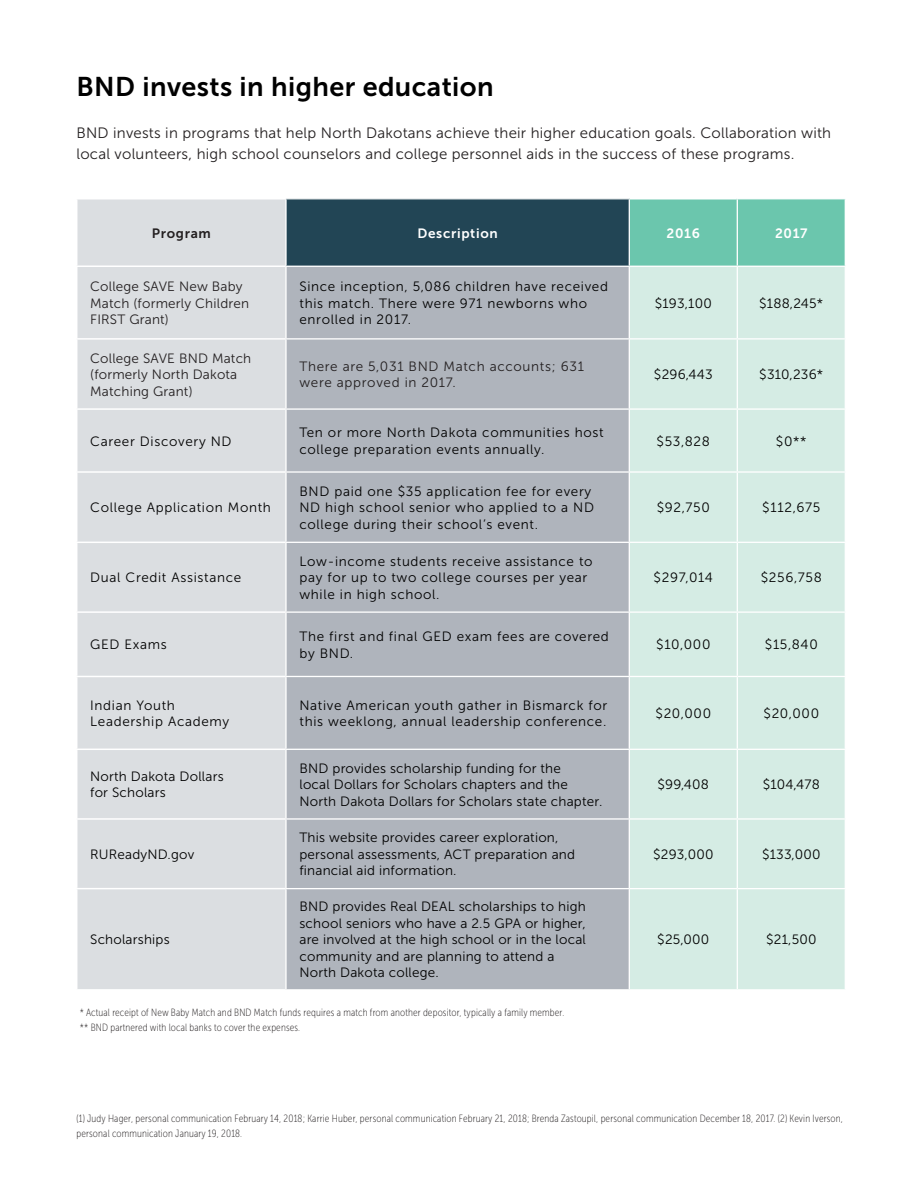
<style>
.page{position:relative;width:918px;height:1188px;background:#fff}
.page>*{position:absolute;margin:0;border:0;box-sizing:border-box;transform-origin:0 0}
.Paragraph_Style_-_Ne{font:27px "Museo Sans 700";letter-spacing:.015em;color:#000}
.Paragraph_Style_-_Ne-2{font:15px/21px "Museo Sans 300";letter-spacing:.015em;color:#231f20}
.Paragraph_Style_-_Ne-3{font:13.5px/16.5px "Museo Sans 300";letter-spacing:.05em;color:#000}
.Paragraph_Style_-_Ne-4{font:13.5px/16.5px "Museo Sans 300";letter-spacing:.015em;color:#000}
.Paragraph_Style_-_Ne-5{font:13.5px/16.5px "Museo Sans 300";letter-spacing:.015em;color:#231f20}
.Paragraph_Style_-_Ne-6{font:13.5px/16.5px "Museo Sans 300";letter-spacing:.05em;color:#231f20}
.t1{font:13.5px "Museo Sans 700";letter-spacing:.05em;color:#fff}
.t2{font:13.5px "Museo Sans 700";letter-spacing:.05em;color:#231f20}
.Paragraph_Style_-_Ne-7{font:10.5px/15px "Museo Sans Cond 100";letter-spacing:.015em;color:#231f20}
</style>
<div class="page">
<div style="left:77px;top:200px;width:208px;height:789px;background:#dbdee1"></div>
<div style="left:286px;top:199px;width:343px;height:67px;background:#224555"></div>
<div style="left:630px;top:199px;width:215px;height:67px;background:#6bc6ad"></div>
<div style="left:287px;top:267px;width:342px;height:722px;background:#afb4bc"></div>
<div style="left:630px;top:267px;width:215px;height:722px;background:#d5ece4"></div>
<hr style="left:76px;top:266px;width:209px;height:1px;background:#fff">
<hr style="left:76px;top:338px;width:209px;height:2px;background:#fff">
<hr style="left:76px;top:408px;width:209px;height:2px;background:#fff">
<hr style="left:76px;top:818px;width:209px;height:2px;background:#fff">
<hr style="left:76px;top:888px;width:209px;height:1px;background:#fff">
<hr style="left:76px;top:471px;width:209px;height:2px;background:#fff">
<hr style="left:76px;top:749px;width:209px;height:1px;background:#fff">
<hr style="left:76px;top:542px;width:209px;height:1px;background:#fff">
<hr style="left:76px;top:611px;width:209px;height:2px;background:#fff">
<hr style="left:76px;top:676px;width:209px;height:1px;background:#fff">
<hr style="left:285px;top:199px;width:2px;height:67px;background:#fff">
<hr style="left:285px;top:338px;width:344px;height:2px;background:#fff">
<hr style="left:285px;top:408px;width:344px;height:2px;background:#fff">
<hr style="left:285px;top:818px;width:344px;height:2px;background:#fff">
<hr style="left:285px;top:888px;width:344px;height:1px;background:#fff">
<hr style="left:285px;top:471px;width:344px;height:2px;background:#fff">
<hr style="left:285px;top:542px;width:344px;height:1px;background:#fff">
<hr style="left:285px;top:611px;width:344px;height:2px;background:#fff">
<hr style="left:285px;top:676px;width:344px;height:1px;background:#fff">
<hr style="left:285px;top:749px;width:344px;height:1px;background:#fff">
<hr style="left:630px;top:198px;width:107px;height:2px;background:#fff">
<hr style="left:629px;top:338px;width:108px;height:2px;background:#fff">
<hr style="left:629px;top:408px;width:108px;height:2px;background:#fff">
<hr style="left:629px;top:818px;width:108px;height:2px;background:#fff">
<hr style="left:629px;top:888px;width:108px;height:1px;background:#fff">
<hr style="left:629px;top:471px;width:108px;height:2px;background:#fff">
<hr style="left:629px;top:749px;width:108px;height:1px;background:#fff">
<hr style="left:629px;top:542px;width:108px;height:1px;background:#fff">
<hr style="left:629px;top:611px;width:108px;height:2px;background:#fff">
<hr style="left:629px;top:676px;width:108px;height:1px;background:#fff">
<hr style="left:737px;top:199px;width:1px;height:67px;background:#fff">
<hr style="left:737px;top:267px;width:1px;height:71px;background:#fff">
<hr style="left:737px;top:338px;width:109px;height:2px;background:#fff">
<hr style="left:737px;top:340px;width:1px;height:68px;background:#fff">
<hr style="left:737px;top:408px;width:109px;height:2px;background:#fff">
<hr style="left:737px;top:410px;width:1px;height:61px;background:#fff">
<hr style="left:737px;top:818px;width:109px;height:2px;background:#fff">
<hr style="left:737px;top:888px;width:109px;height:1px;background:#fff">
<hr style="left:737px;top:471px;width:109px;height:2px;background:#fff">
<hr style="left:737px;top:473px;width:1px;height:69px;background:#fff">
<hr style="left:737px;top:542px;width:109px;height:1px;background:#fff">
<hr style="left:737px;top:543px;width:1px;height:68px;background:#fff">
<hr style="left:737px;top:611px;width:109px;height:2px;background:#fff">
<hr style="left:737px;top:613px;width:1px;height:63px;background:#fff">
<hr style="left:737px;top:676px;width:109px;height:1px;background:#fff">
<hr style="left:737px;top:677px;width:1px;height:72px;background:#fff">
<hr style="left:737px;top:749px;width:109px;height:1px;background:#fff">
<hr style="left:737px;top:750px;width:1px;height:68px;background:#fff">
<hr style="left:737px;top:820px;width:1px;height:68px;background:#fff">
<hr style="left:737px;top:889px;width:1px;height:100px;background:#fff">
<p class="Paragraph_Style_-_Ne" style="left:76px;top:71px;width:419px">BND invests in higher education</p>
<p class="Paragraph_Style_-_Ne-2" style="left:76px;top:122px;width:756px">BND invests in programs that help North Dakotans achieve their higher education goals. Collaboration with local volunteers, high school counselors and college personnel aids in the success of these programs.</p>
<p class="t2" style="left:152px;top:225px;width:61px">Program</p>
<p class="t1" style="left:418px;top:225px;width:82px">Description</p>
<p class="t1" style="left:667px;top:225px;width:35px">2016</p>
<p class="t1" style="left:775px;top:225px;width:34px">2017</p>
<p class="Paragraph_Style_-_Ne-5" style="left:90px;top:278px;width:160px">College SAVE New Baby<br>Match (formerly Children<br>FIRST Grant)</p>
<p class="Paragraph_Style_-_Ne-3" style="left:299px;top:278px;width:310px">Since inception, 5,086 children have received this match. There were 971 newborns who enrolled in 2017.</p>
<p class="Paragraph_Style_-_Ne-3" style="left:655px;top:295px;width:59px">$193,100</p>
<p class="Paragraph_Style_-_Ne-3" style="left:759px;top:295px;width:66px">$188,245*</p>
<p class="Paragraph_Style_-_Ne-5" style="left:90px;top:350px;width:163px">College SAVE BND Match (formerly North Dakota<br>Matching Grant)</p>
<p class="Paragraph_Style_-_Ne-6" style="left:299px;top:358px;width:286px">There are 5,031 BND Match accounts; 631 were approved in 2017.</p>
<p class="Paragraph_Style_-_Ne-3" style="left:654px;top:366px;width:60px">$296,443</p>
<p class="Paragraph_Style_-_Ne-3" style="left:759px;top:366px;width:66px">$310,236*</p>
<p class="Paragraph_Style_-_Ne-3" style="left:90px;top:433px;width:143px">Career Discovery ND</p>
<p class="Paragraph_Style_-_Ne-3" style="left:299px;top:425px;width:306px">Ten or more North Dakota communities host college preparation events annually.</p>
<p class="Paragraph_Style_-_Ne-3" style="left:657px;top:433px;width:55px">$53,828</p>
<p class="Paragraph_Style_-_Ne-3" style="left:776px;top:433px;width:32px">$0**</p>
<p class="Paragraph_Style_-_Ne-3" style="left:90px;top:499px;width:182px">College Application Month</p>
<p class="Paragraph_Style_-_Ne-3" style="left:90px;top:569px;width:153px">Dual Credit Assistance</p>
<p class="Paragraph_Style_-_Ne-3" style="left:299px;top:483px;width:296px">BND paid one $35 application fee for every<br>ND high school senior who applied to a ND college during their school’s event.</p>
<p class="Paragraph_Style_-_Ne-3" style="left:299px;top:553px;width:295px">Low-income students receive assistance to pay for up to two college courses per year while in high school.</p>
<p class="Paragraph_Style_-_Ne-3" style="left:657px;top:499px;width:55px">$92,750</p>
<p class="Paragraph_Style_-_Ne-3" style="left:762px;top:499px;width:60px">$112,675</p>
<p class="Paragraph_Style_-_Ne-3" style="left:654px;top:569px;width:61px">$297,014</p>
<p class="Paragraph_Style_-_Ne-3" style="left:761px;top:569px;width:63px">$256,758</p>
<p class="Paragraph_Style_-_Ne-3" style="left:90px;top:637px;width:78px">GED Exams</p>
<p class="Paragraph_Style_-_Ne-3" style="left:299px;top:628px;width:311px">The first and final GED exam fees are covered by BND.</p>
<p class="Paragraph_Style_-_Ne-3" style="left:656px;top:637px;width:56px">$10,000</p>
<p class="Paragraph_Style_-_Ne-3" style="left:765px;top:637px;width:54px">$15,840</p>
<p class="Paragraph_Style_-_Ne-3" style="left:90px;top:697px;width:86px">Indian Youth</p>
<p class="Paragraph_Style_-_Ne-3" style="left:90px;top:713px;width:141px">Leadership Academy</p>
<p class="Paragraph_Style_-_Ne-3" style="left:299px;top:697px;width:309px">Native American youth gather in Bismarck for this weeklong, annual leadership conference.</p>
<p class="Paragraph_Style_-_Ne-3" style="left:655px;top:705px;width:57px">$20,000</p>
<p class="Paragraph_Style_-_Ne-3" style="left:763px;top:705px;width:57px">$20,000</p>
<p class="Paragraph_Style_-_Ne-4" style="left:90px;top:768px;width:135px">North Dakota Dollars</p>
<p class="Paragraph_Style_-_Ne-4" style="left:90px;top:785px;width:77px">for Scholars</p>
<p class="Paragraph_Style_-_Ne-4" style="left:90px;top:846px;width:106px">RUReadyND.gov</p>
<p class="Paragraph_Style_-_Ne-4" style="left:90px;top:932px;width:81px">Scholarships</p>
<p class="Paragraph_Style_-_Ne-4" style="left:299px;top:760px;width:263px">BND provides scholarship funding for the</p>
<p class="Paragraph_Style_-_Ne-4" style="left:299px;top:776px;width:270px">local Dollars for Scholars chapters and the</p>
<p class="Paragraph_Style_-_Ne-4" style="left:299px;top:793px;width:304px">North Dakota Dollars for Scholars state chapter.</p>
<p class="Paragraph_Style_-_Ne-4" style="left:299px;top:830px;width:277px">This website provides career exploration, personal assessments, ACT preparation and financial aid information.</p>
<p class="Paragraph_Style_-_Ne-3" style="left:299px;top:899px;width:288px;text-align:justify">BND provides Real DEAL scholarships to high school seniors who have a 2.5 GPA or higher, are involved at the high school or in the local community and are planning to attend a</p>
<p class="Paragraph_Style_-_Ne-4" style="left:299px;top:965px;width:141px">North Dakota college.</p>
<p class="Paragraph_Style_-_Ne-7" style="left:80px;top:1005px;width:486px">* Actual receipt of New Baby Match and BND Match funds requires a match from another depositor, typically a family member.</p>
<p class="Paragraph_Style_-_Ne-7" style="left:80px;top:1020px;width:222px">** BND partnered with local banks to cover the expenses.</p>
<p class="Paragraph_Style_-_Ne-3" style="left:658px;top:776px;width:53px">$99,408</p>
<p class="Paragraph_Style_-_Ne-3" style="left:763px;top:776px;width:59px">$104,478</p>
<p class="Paragraph_Style_-_Ne-3" style="left:653px;top:846px;width:62px">$293,000</p>
<p class="Paragraph_Style_-_Ne-3" style="left:762px;top:846px;width:60px">$133,000</p>
<p class="Paragraph_Style_-_Ne-3" style="left:657px;top:932px;width:54px">$25,000</p>
<p class="Paragraph_Style_-_Ne-3" style="left:766px;top:932px;width:52px">$21,500</p>
<p class="Paragraph_Style_-_Ne-7" style="left:76px;top:1111px;width:768px">(1) Judy Hager, personal communication February 14, 2018; Karrie Huber, personal communication February 21, 2018; Brenda Zastoupil, personal communication December 18, 2017. (2) Kevin Iverson, personal communication January 19, 2018.</p>
</div>
